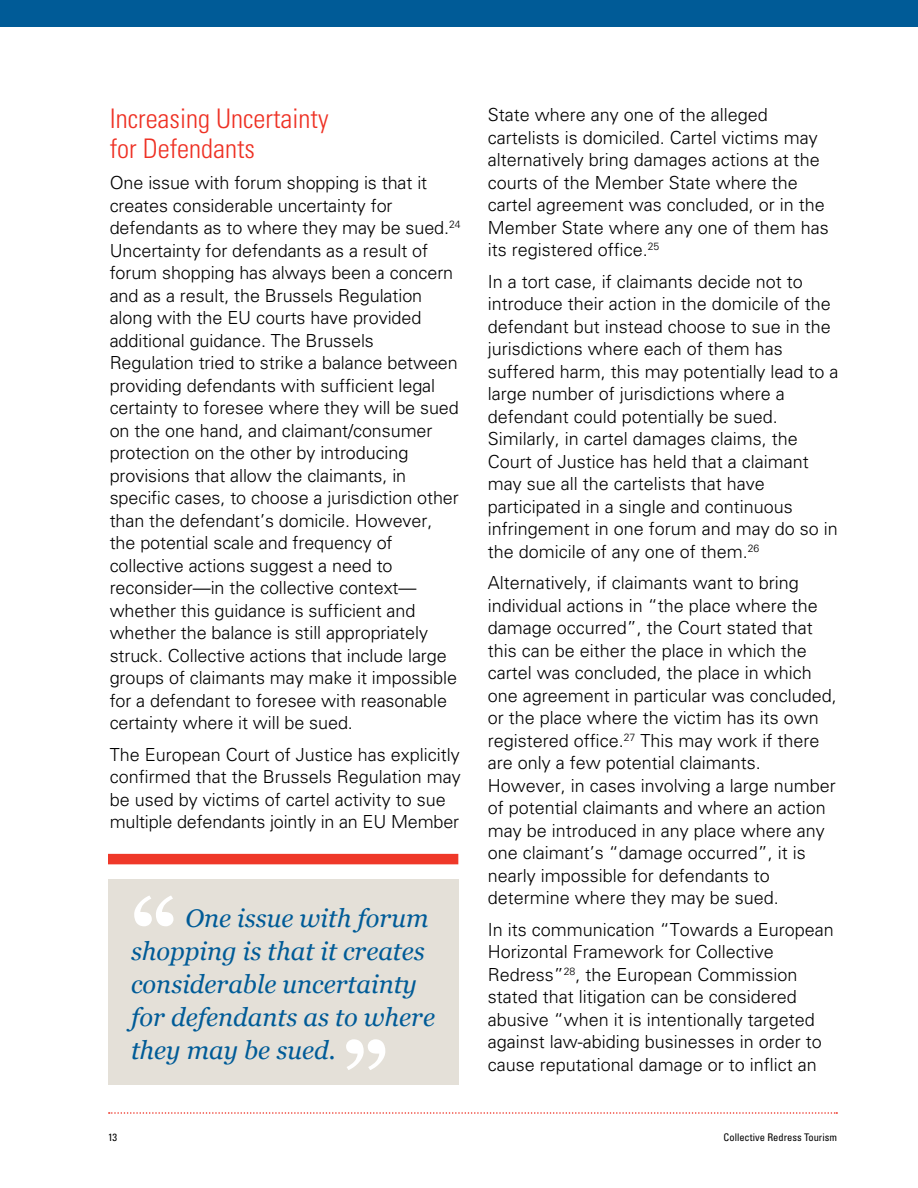
<style>
.page{position:relative;width:918px;height:1188px;background:#fff}
.page>*{position:absolute;margin:0;border:0;box-sizing:border-box;transform-origin:0 0}
.t1{font:700 90px "Georgia";color:#fff}
.t2{font:300 condensed 27px/30px "Univers LT Std";color:#ee3124}
.t3{font:italic 25.5px/33px "Georgia";color:#005b97}
.t4{font:300 18px/22.5px "Univers LT Std";color:#000}
.t5{font:condensed 10.5px "Univers LT Std";color:#000}
</style>
<div class="page">
<svg style="left:109px;top:1112px;width:728px;height:2px"></svg>
<div style="left:0;top:0;width:918px;height:27px;background:#005b97"></div>
<div style="left:108px;top:854px;width:350px;height:10px;background:#ef3829"></div>
<div style="left:108px;top:879px;width:351px;height:206px;background:#e4e0d8"></div>
<h2 class="t2" style="left:110px;top:103px;width:220px">Increasing Uncertainty for Defendants</h2>
<p class="t4" style="left:110px;top:171px;width:352px">One issue with forum shopping is that it creates considerable uncertainty for defendants as to where they may be sued.<sup>24<br></sup>Uncertainty for defendants as a result of forum shopping has always been a concern and as a result, the Brussels Regulation along with the EU courts have provided additional guidance. The Brussels Regulation tried to strike a balance between providing defendants with sufficient legal certainty to foresee where they will be sued on the one hand, and claimant/consumer protection on the other by introducing provisions that allow the claimants, in specific cases, to choose a jurisdiction other than the defendant’s domicile. However, the potential scale and frequency of collective actions suggest a need to reconsider—in the collective context— whether this guidance is sufficient and whether the balance is still appropriately struck. Collective actions that include large groups of claimants may make it impossible for a defendant to foresee with reasonable certainty where it will be sued.</p>
<p class="t4" style="left:110px;top:743px;width:353px">The European Court of Justice has explicitly confirmed that the Brussels Regulation may be used by victims of cartel activity to sue multiple defendants jointly in an EU Member</p>
<h1 class="t1" style="left:131px;top:874px;width:48px">“</h1>
<h3 class="t3" style="left:131px;top:901px;width:306px;text-indent:54px">One issue with forum shopping is that it creates considerable uncertainty for defendants as to where they may be sued.</h3>
<h1 class="t1" style="left:342px;top:1018px;width:48px">”</h1>
<p class="t4" style="left:488px;top:103px;width:343px">State where any one of the alleged cartelists is domiciled. Cartel victims may alternatively bring damages actions at the courts of the Member State where the cartel agreement was concluded, or in the Member State where any one of them has its registered office.<sup>25</sup></p>
<p class="t4" style="left:488px;top:270px;width:352px">In a tort case, if claimants decide not to introduce their action in the domicile of the defendant but instead choose to sue in the jurisdictions where each of them has suffered harm, this may potentially lead to a large number of jurisdictions where a defendant could potentially be sued.<br>Similarly, in cartel damages claims, the Court of Justice has held that a claimant may sue all the cartelists that have participated in a single and continuous infringement in one forum and may do so in the domicile of any one of them.<sup>26</sup></p>
<p class="t4" style="left:488px;top:571px;width:351px">Alternatively, if claimants want to bring individual actions in “the place where the damage occurred”, the Court stated that this can be either the place in which the cartel was concluded, the place in which one agreement in particular was concluded, or the place where the victim has its own registered office.<sup>27</sup> This may work if there are only a few potential claimants.<br>However, in cases involving a large number of potential claimants and where an action may be introduced in any place where any one claimant’s “damage occurred”, it is nearly impossible for defendants to determine where they may be sued.</p>
<p class="t4" style="left:488px;top:918px;width:348px">In its communication “Towards a European Horizontal Framework for Collective Redress”<sup>28</sup>, the European Commission stated that litigation can be considered abusive “when it is intentionally targeted against law-abiding businesses in order to cause reputational damage or to inflict an</p>
<p class="t5" style="left:108px;top:1130px;width:11px">13</p>
<p class="t5" style="left:724px;top:1130px;width:115px">Collective Redress Tourism</p>
</div>
